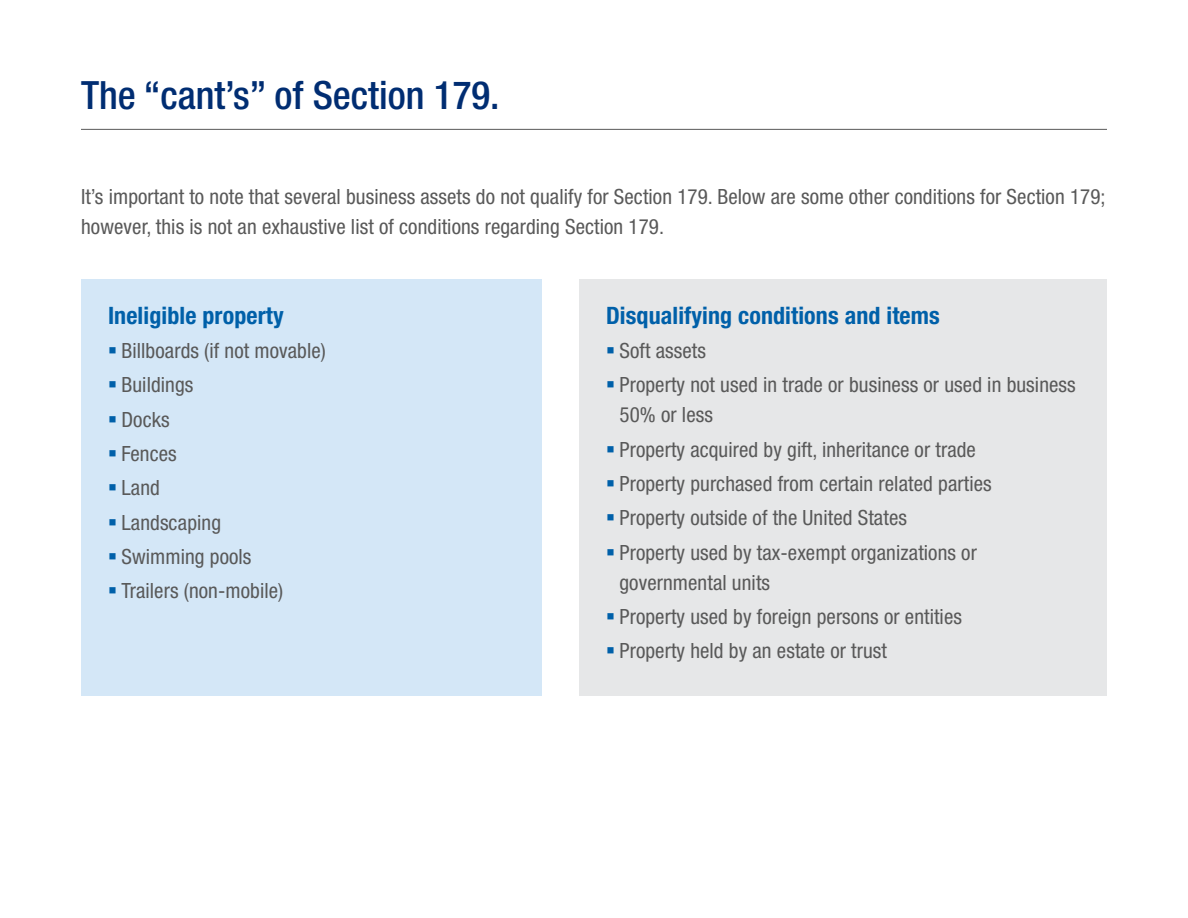
<style>
.page{position:relative;width:1188px;height:918px;background:#fff}
.page>*{position:absolute;margin:0;border:0;box-sizing:border-box;transform-origin:0 0}
.t1{font:500 condensed 39px "Helvetica Neue LT Std";color:#002d72}
.t2{font:700 condensed 24px "Helvetica Neue LT Std";letter-spacing:.005em;color:#0060a9}
.t3{font:condensed 21px/30px "Helvetica Neue LT Std";letter-spacing:.005em;color:#595959}
.s1{color:#0060a9}
</style>
<div class="page">
<hr style="left:81px;top:129px;width:1026px;height:1px;background:#595959">
<div style="left:81px;top:280px;width:461px;height:416px;background:#d4e7f7"></div>
<div style="left:579px;top:280px;width:528px;height:416px;background:#e6e7e8"></div>
<h1 class="t1" style="left:81px;top:72px;width:420px">The “cant’s” of Section 179.</h1>
<p class="t3" style="left:81px;top:181px;width:1026px">It’s important to note that several business assets do not qualify for Section 179. Below are some other conditions for Section 179; however, this is not an exhaustive list of conditions regarding Section 179.</p>
<p class="t2" style="left:108px;top:301px;width:177px">Ineligible property</p>
<p class="t3" style="left:108px;top:335px;width:219px"><span class="s1">▪</span> Billboards (if not movable)</p>
<p class="t3" style="left:108px;top:370px;width:87px"><span class="s1">▪</span> Buildings</p>
<p class="t3" style="left:108px;top:404px;width:63px"><span class="s1">▪</span> Docks</p>
<p class="t3" style="left:108px;top:438px;width:70px"><span class="s1">▪</span> Fences</p>
<p class="t3" style="left:108px;top:473px;width:53px"><span class="s1">▪</span> Land</p>
<p class="t3" style="left:108px;top:507px;width:115px"><span class="s1">▪</span> Landscaping</p>
<p class="t3" style="left:108px;top:541px;width:145px"><span class="s1">▪</span> Swimming pools</p>
<p class="t3" style="left:108px;top:576px;width:177px"><span class="s1">▪</span> Trailers (non-mobile)</p>
<p class="t2" style="left:606px;top:301px;width:335px">Disqualifying conditions and items</p>
<p class="t3" style="left:606px;top:335px;width:102px"><span class="s1">▪</span> Soft assets</p>
<p class="t3" style="left:619px;top:370px;width:458px;text-indent:-14px"><span class="s1">▪</span> Property not used in trade or business or used in business<br>50% or less</p>
<p class="t3" style="left:606px;top:434px;width:371px"><span class="s1">▪</span> Property acquired by gift, inheritance or trade</p>
<p class="t3" style="left:606px;top:468px;width:387px"><span class="s1">▪</span> Property purchased from certain related parties</p>
<p class="t3" style="left:606px;top:503px;width:303px"><span class="s1">▪</span> Property outside of the United States</p>
<p class="t3" style="left:619px;top:537px;width:359px;text-indent:-14px"><span class="s1">▪</span> Property used by tax-exempt organizations or governmental units</p>
<p class="t3" style="left:606px;top:601px;width:358px"><span class="s1">▪</span> Property used by foreign persons or entities</p>
<p class="t3" style="left:606px;top:636px;width:283px"><span class="s1">▪</span> Property held by an estate or trust</p>
</div>
